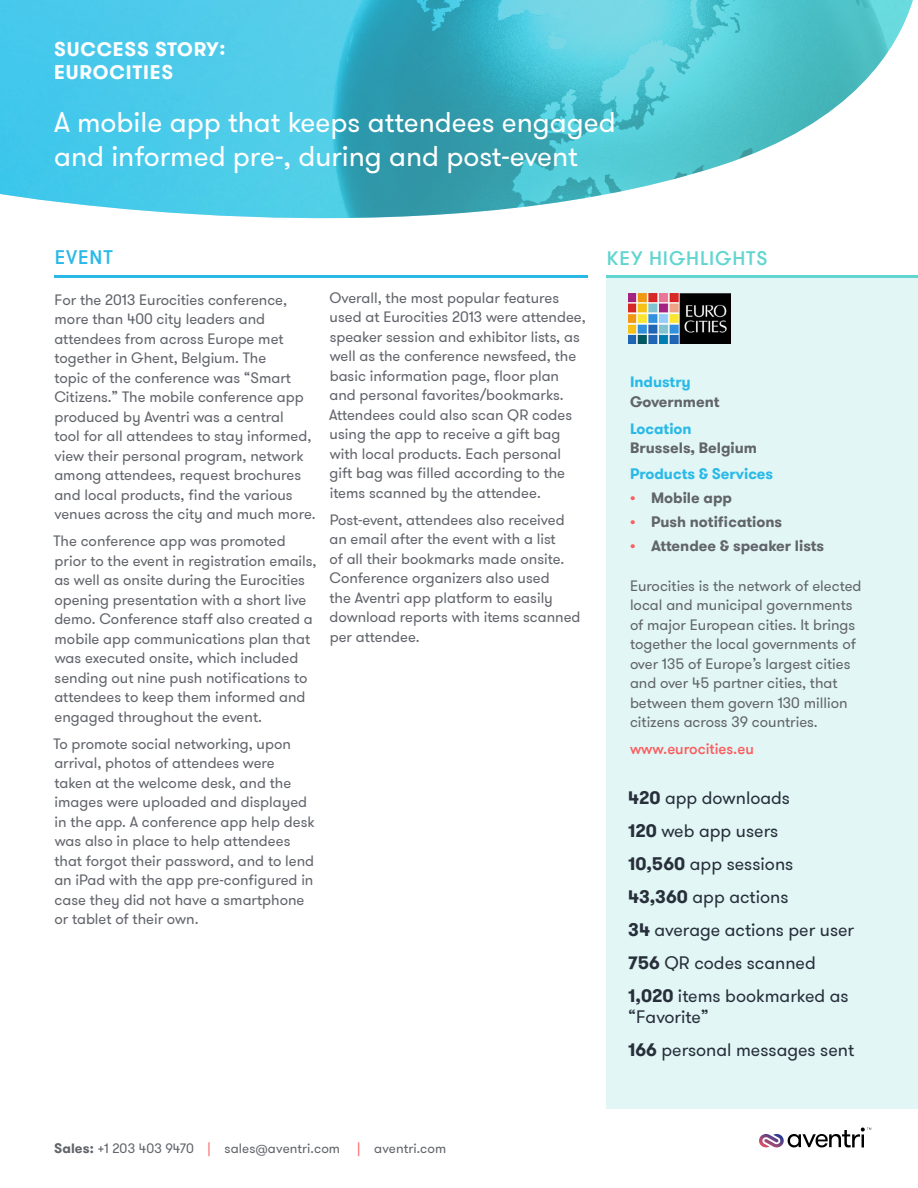
<style>
.page{position:relative;width:918px;height:1188px;background:#fff}
.page>*{position:absolute;margin:0;border:0;box-sizing:border-box;transform-origin:0 0}
.t1{font:28.5px/34.5px "GT Walsheim";color:#fff}
.t2{font:700 19.5px/23.4px "GT Walsheim";letter-spacing:.045em;color:#fff}
.t3{font:500 19.5px "GT Walsheim";letter-spacing:.045em;color:#62d5d0}
.t4{font:500 19.5px "GT Walsheim";letter-spacing:.045em;color:#2ab9e7}
.t5{font:18px/33px "GT Walsheim";color:#272f3a}
.t6{font:15px/19.5px "GT Walsheim";color:#61646a}
.t7{font:700 15px "GT Walsheim";color:#61646a}
.t8{font:700 15px "GT Walsheim";color:#2ab9e7}
.t9{font:500 15px "GT Walsheim";color:#fc5c5e}
.t10{font:13.5px "GT Walsheim";letter-spacing:.01em;color:#61646a}
.s1{color:#fc5c5e}
.s2{font-weight:700}
</style>
<div class="page">
<svg style="left:759px;top:1128px;width:112px;height:20px"></svg>
<div style="left:607px;top:277px;width:311px;height:832px;background:#e2f6f5"></div>
<hr style="left:607px;top:275px;width:311px;height:3px;background:#62d5d0">
<img style="left:628px;top:293px;width:102px;height:51px">
<hr style="left:54px;top:275px;width:534px;height:3px;background:#2ab9e7">
<img style="left:0;top:0;width:913px;height:219px">
<h2 class="t2" style="left:54px;top:38px;width:173px">SUCCESS STORY:<br>EUROCITIES</h2>
<h1 class="t1" style="left:54px;top:105px;width:563px">A mobile app that keeps attendees engaged and informed pre-, during and post-event</h1>
<h2 class="t4" style="left:55px;top:245px;width:60px">EVENT</h2>
<p class="t6" style="left:54px;top:290px;width:263px">For the 2013 Eurocities conference, more than 400 city leaders and attendees from across Europe met together in Ghent, Belgium. The<br>topic of the conference was “Smart Citizens.” The mobile conference app produced by Aventri was a central<br>tool for all attendees to stay informed, view their personal program, network among attendees, request brochures and local products, find the various venues across the city and much more.</p>
<p class="t6" style="left:53px;top:531px;width:265px">The conference app was promoted prior to the event in registration emails, as well as onsite during the Eurocities opening presentation with a short live demo. Conference staff also created a mobile app communications plan that was executed onsite, which included sending out nine push notifications to attendees to keep them informed and engaged throughout the event.</p>
<p class="t6" style="left:53px;top:734px;width:263px">To promote social networking, upon arrival, photos of attendees were taken at the welcome desk, and the images were uploaded and displayed in the app. A conference app help desk was also in place to help attendees that forgot their password, and to lend an iPad with the app pre-configured in case they did not have a smartphone or tablet of their own.</p>
<p class="t6" style="left:329px;top:288px;width:258px">Overall, the most popular features used at Eurocities 2013 were attendee, speaker session and exhibitor lists, as well as the conference newsfeed, the basic information page, floor plan and personal favorites/bookmarks.<br>Attendees could also scan QR codes using the app to receive a gift bag with local products. Each personal gift bag was filled according to the items scanned by the attendee.</p>
<p class="t6" style="left:329px;top:510px;width:253px">Post-event, attendees also received an email after the event with a list<br>of all their bookmarks made onsite.<br>Conference organizers also used<br>the Aventri app platform to easily download reports with items scanned per attendee.</p>
<h2 class="t3" style="left:607px;top:246px;width:162px">KEY HIGHLIGHTS</h2>
<p class="t8" style="left:630px;top:372px;width:62px">Industry</p>
<p class="t7" style="left:630px;top:392px;width:91px">Government</p>
<p class="t8" style="left:630px;top:419px;width:63px">Location</p>
<p class="t7" style="left:630px;top:438px;width:129px">Brussels, Belgium</p>
<p class="t8" style="left:630px;top:464px;width:145px">Products &amp; Services</p>
<p class="t7" style="left:630px;top:488px;width:104px"><span class="s1">•</span> Mobile app</p>
<p class="t7" style="left:630px;top:512px;width:154px"><span class="s1">•</span> Push notifications</p>
<p class="t7" style="left:630px;top:536px;width:196px"><span class="s1">•</span> Attendee &amp; speaker lists</p>
<p class="t6" style="left:630px;top:576px;width:233px">Eurocities is the network of elected local and municipal governments of major European cities. It brings together the local governments of over 135 of Europe’s largest cities and over 45 partner cities, that between them govern 130 million citizens across 39 countries.</p>
<p class="t9" style="left:630px;top:739px;width:125px">www.eurocities.eu</p>
<p class="t5" style="left:628px;top:782px;width:228px"><span class="s2">420</span> app downloads<br><span class="s2">120</span> web app users<br><span class="s2">10,560</span> app sessions<br><span class="s2">43,360</span> app actions<br><span class="s2">34</span> average actions per user<br><span class="s2">756</span> QR codes scanned<br><span class="s2">1,020</span> items bookmarked as</p>
<p class="t5" style="left:628px;top:1001px;width:227px">“Favorite”<br><span class="s2">166</span> personal messages sent</p>
<p class="t10" style="left:54px;top:1140px;width:288px"><span class="s2">Sales:</span> +1 203 403 9470 <span class="s1">|</span> sales@aventri.com</p>
<p class="t10" style="left:357px;top:1140px;width:91px"><span class="s1">|</span> aventri.com</p>
</div>
